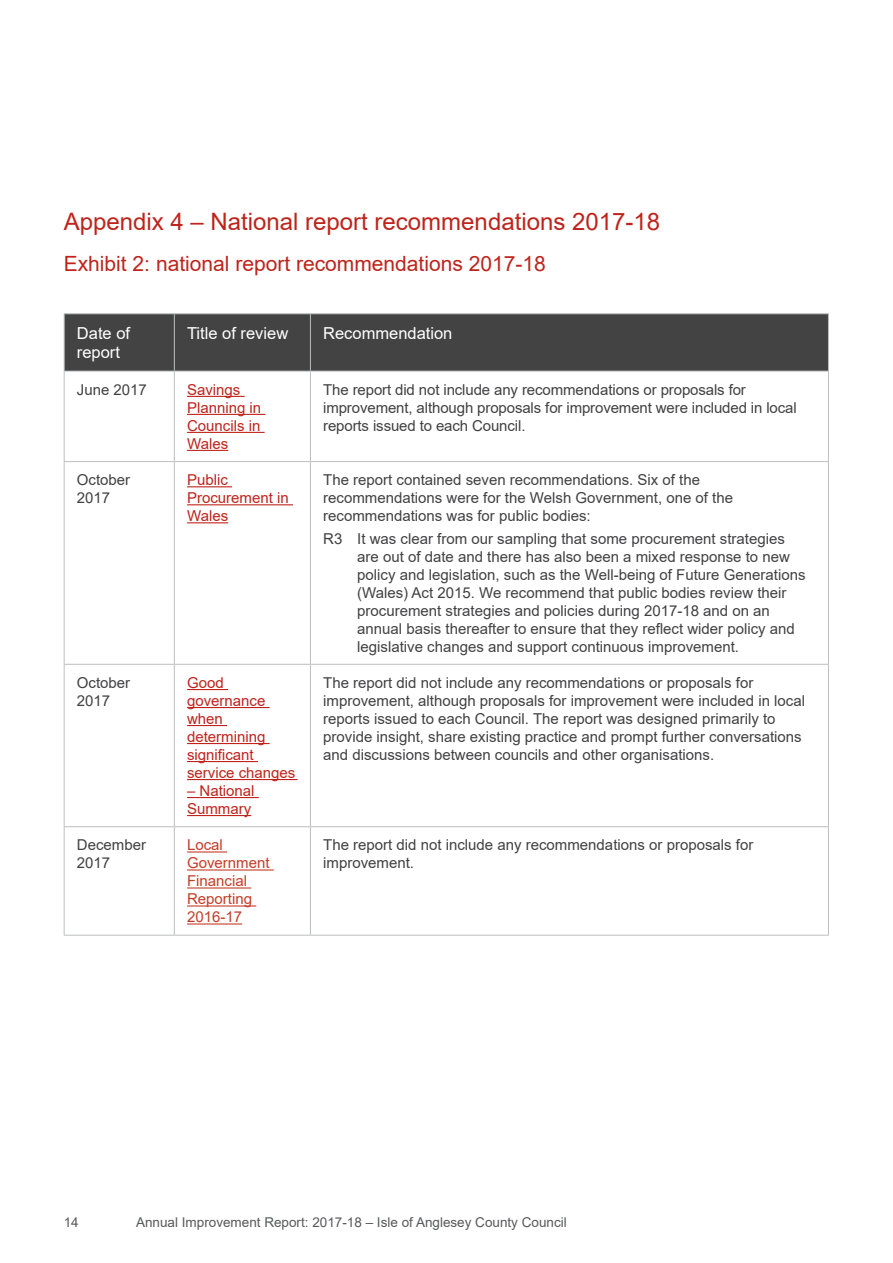
<style>
.page{position:relative;width:893px;height:1263px;background:#fff}
.page>*{position:absolute;margin:0;border:0;box-sizing:border-box;transform-origin:0 0}
.t1{font:24px "Arial";color:#bf231b}
.t2{font:21px "Arial";color:#bf231b}
.t3{font:16.5px/19.8px "Arial";color:#fff}
.t4{font:15px/18px "Arial";color:#414042}
.t5{font:15px/18px "Arial";color:#bf231b}
.t6{font:15px/18px "Arial";color:#c53c26}
.t7{font:13.5px "Arial";color:#58595b}
</style>
<div class="page">
<div style="left:65px;top:314px;width:763px;height:57px;background:#434343"></div>
<svg style="left:65px;top:372px;width:763px;height:563px"></svg>
<hr style="left:64px;top:313px;width:110px;height:1px;background:#bcbec0">
<hr style="left:64px;top:314px;width:1px;height:57px;background:#bcbec0">
<hr style="left:174px;top:313px;width:136px;height:1px;background:#bcbec0">
<hr style="left:174px;top:314px;width:1px;height:57px;background:#bcbec0">
<hr style="left:310px;top:313px;width:519px;height:1px;background:#bcbec0">
<hr style="left:310px;top:314px;width:1px;height:57px;background:#bcbec0">
<hr style="left:828px;top:314px;width:1px;height:57px;background:#bcbec0">
<hr style="left:64px;top:371px;width:110px;height:1px;background:#bcbec0">
<hr style="left:64px;top:371px;width:1px;height:90px;background:#bcbec0">
<hr style="left:174px;top:371px;width:136px;height:1px;background:#bcbec0">
<hr style="left:174px;top:371px;width:1px;height:90px;background:#bcbec0">
<hr style="left:310px;top:371px;width:519px;height:1px;background:#bcbec0">
<hr style="left:310px;top:371px;width:1px;height:90px;background:#bcbec0">
<hr style="left:828px;top:371px;width:1px;height:90px;background:#bcbec0">
<hr style="left:64px;top:461px;width:110px;height:1px;background:#bcbec0">
<hr style="left:64px;top:462px;width:1px;height:202px;background:#bcbec0">
<hr style="left:174px;top:461px;width:136px;height:1px;background:#bcbec0">
<hr style="left:174px;top:462px;width:1px;height:202px;background:#bcbec0">
<hr style="left:310px;top:461px;width:519px;height:1px;background:#bcbec0">
<hr style="left:310px;top:462px;width:1px;height:202px;background:#bcbec0">
<hr style="left:828px;top:462px;width:1px;height:202px;background:#bcbec0">
<hr style="left:64px;top:664px;width:110px;height:1px;background:#bcbec0">
<hr style="left:64px;top:665px;width:1px;height:161px;background:#bcbec0">
<hr style="left:174px;top:664px;width:136px;height:1px;background:#bcbec0">
<hr style="left:174px;top:665px;width:1px;height:161px;background:#bcbec0">
<hr style="left:310px;top:664px;width:519px;height:1px;background:#bcbec0">
<hr style="left:310px;top:665px;width:1px;height:161px;background:#bcbec0">
<hr style="left:828px;top:665px;width:1px;height:161px;background:#bcbec0">
<hr style="left:64px;top:826px;width:110px;height:1px;background:#bcbec0">
<hr style="left:64px;top:827px;width:1px;height:108px;background:#bcbec0">
<hr style="left:174px;top:826px;width:136px;height:1px;background:#bcbec0">
<hr style="left:174px;top:827px;width:1px;height:108px;background:#bcbec0">
<hr style="left:310px;top:826px;width:519px;height:1px;background:#bcbec0">
<hr style="left:310px;top:827px;width:1px;height:108px;background:#bcbec0">
<hr style="left:828px;top:827px;width:1px;height:108px;background:#bcbec0">
<hr style="left:64px;top:935px;width:110px;height:1px;background:#bcbec0">
<hr style="left:174px;top:935px;width:136px;height:1px;background:#bcbec0">
<hr style="left:310px;top:935px;width:519px;height:1px;background:#bcbec0">
<hr style="left:187px;top:396px;width:58px;height:1px;background:#bf231b">
<hr style="left:187px;top:414px;width:78px;height:1px;background:#bf231b">
<hr style="left:187px;top:432px;width:78px;height:1px;background:#bf231b">
<hr style="left:187px;top:450px;width:41px;height:1px;background:#bf231b">
<hr style="left:187px;top:486px;width:45px;height:1px;background:#bf231b">
<hr style="left:187px;top:504px;width:106px;height:1px;background:#bf231b">
<hr style="left:187px;top:522px;width:41px;height:1px;background:#bf231b">
<hr style="left:187px;top:689px;width:41px;height:1px;background:#bf231b">
<hr style="left:187px;top:707px;width:83px;height:1px;background:#bf231b">
<hr style="left:187px;top:725px;width:40px;height:1px;background:#bf231b">
<hr style="left:187px;top:743px;width:83px;height:1px;background:#bf231b">
<hr style="left:187px;top:761px;width:71px;height:1px;background:#bf231b">
<hr style="left:187px;top:779px;width:111px;height:1px;background:#bf231b">
<hr style="left:187px;top:797px;width:72px;height:1px;background:#bf231b">
<hr style="left:187px;top:815px;width:64px;height:1px;background:#bf231b">
<hr style="left:187px;top:851px;width:40px;height:1px;background:#c53c26">
<hr style="left:187px;top:869px;width:87px;height:1px;background:#c53c26">
<hr style="left:187px;top:887px;width:64px;height:1px;background:#c53c26">
<hr style="left:187px;top:905px;width:69px;height:1px;background:#c53c26">
<hr style="left:187px;top:923px;width:55px;height:1px;background:#c53c26">
<h1 class="t1" style="left:64px;top:205px;width:598px">Appendix 4 – National report recommendations 2017-18</h1>
<h2 class="t2" style="left:64px;top:249px;width:484px">Exhibit 2: national report recommendations 2017-18</h2>
<p class="t3" style="left:77px;top:323px;width:55px">Date of report</p>
<p class="t3" style="left:187px;top:323px;width:103px">Title of review</p>
<p class="t3" style="left:323px;top:323px;width:131px">Recommendation</p>
<p class="t4" style="left:77px;top:380px;width:72px">June 2017</p>
<p class="t5" style="left:187px;top:380px;width:76px">Savings<br>Planning in<br>Councils in<br>Wales</p>
<p class="t4" style="left:323px;top:380px;width:475px">The report did not include any recommendations or proposals for improvement, although proposals for improvement were included in local reports issued to each Council.</p>
<p class="t4" style="left:77px;top:471px;width:55px">October<br>2017</p>
<p class="t5" style="left:187px;top:471px;width:103px">Public<br>Procurement in<br>Wales</p>
<p class="t4" style="left:323px;top:471px;width:411px">The report contained seven recommendations. Six of the recommendations were for the Welsh Government, one of the recommendations was for public bodies:</p>
<p class="t4" style="left:357px;top:529px;width:450px;text-indent:-34px">R3 It was clear from our sampling that some procurement strategies are out of date and there has also been a mixed response to new policy and legislation, such as the Well-being of Future Generations (Wales) Act 2015. We recommend that public bodies review their procurement strategies and policies during 2017-18 and on an annual basis thereafter to ensure that they reflect wider policy and legislative changes and support continuous improvement.</p>
<p class="t4" style="left:77px;top:674px;width:55px">October<br>2017</p>
<p class="t5" style="left:187px;top:674px;width:110px">Good governance when determining significant service changes</p>
<p class="t5" style="left:187px;top:782px;width:69px">– National<br>Summary</p>
<p class="t4" style="left:323px;top:674px;width:483px">The report did not include any recommendations or proposals for improvement, although proposals for improvement were included in local reports issued to each Council. The report was designed primarily to provide insight, share existing practice and prompt further conversations and discussions between councils and other organisations.</p>
<p class="t4" style="left:77px;top:836px;width:71px">December<br>2017</p>
<p class="t6" style="left:187px;top:836px;width:84px">Local<br>Government<br>Financial<br>Reporting<br>2016-17</p>
<p class="t4" style="left:323px;top:836px;width:432px">The report did not include any recommendations or proposals for improvement.</p>
<p class="t7" style="left:64px;top:1213px;width:17px">14</p>
<p class="t7" style="left:136px;top:1213px;width:432px">Annual Improvement Report: 2017-18 – Isle of Anglesey County Council</p>
</div>
